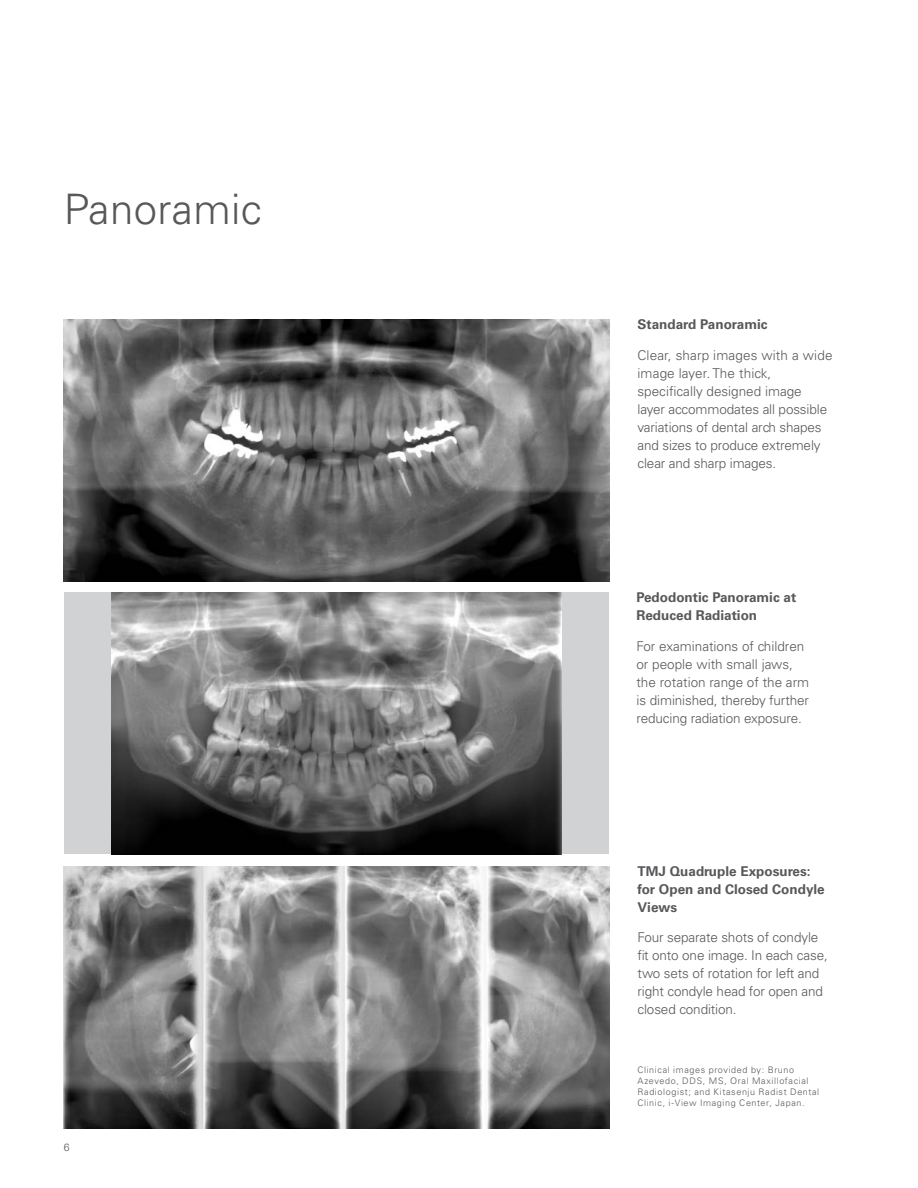
<style>
.page{position:relative;width:918px;height:1188px;background:#fff}
.page>*{position:absolute;margin:0;border:0;box-sizing:border-box;transform-origin:0 0}
.headline_1__28pt{font:300 42px "Univers LT Std";letter-spacing:.01em;color:#57585a}
.copy_bullets{font:300 13.5px/18px "Univers LT Std";letter-spacing:-.01em;color:#57585a}
.copy_bullets-2{font:700 13.5px/18px "Univers LT Std";color:#57585a}
.t1{font:300 10.5px "Univers LT Std";color:#57585a}
.EN_common_footnote_6{font:300 9px/10.8px "Univers LT Std";letter-spacing:.07em;color:#57585a}
</style>
<div class="page">
<img style="left:64px;top:320px;width:545px;height:261px">
<img style="left:64px;top:867px;width:545px;height:261px">
<div style="left:64px;top:593px;width:545px;height:261px;background:#d1d2d4"></div>
<img style="left:112px;top:593px;width:450px;height:261px">
<p class="headline_1__28pt" style="left:64px;top:184px;width:200px">Panoramic</p>
<p class="t1" style="left:64px;top:1141px;width:7px">6</p>
<p class="copy_bullets-2" style="left:638px;top:315px;width:132px">Standard Panoramic</p>
<p class="copy_bullets" style="left:638px;top:346px;width:197px">Clear, sharp images with a wide image layer. The thick, specifically designed image layer accommodates all possible variations of dental arch shapes and sizes to produce extremely clear and sharp images.</p>
<p class="copy_bullets-2" style="left:636px;top:589px;width:161px">Pedodontic Panoramic at<br>Reduced Radiation</p>
<p class="copy_bullets" style="left:636px;top:637px;width:174px">For examinations of children or people with small jaws, the rotation range of the arm is diminished, thereby further reducing radiation exposure.</p>
<p class="copy_bullets-2" style="left:638px;top:862px;width:189px">TMJ Quadruple Exposures: for Open and Closed Condyle<br>Views</p>
<p class="copy_bullets" style="left:638px;top:929px;width:192px">Four separate shots of condyle fit onto one image. In each case, two sets of rotation for left and right condyle head for open and closed condition.</p>
<p class="EN_common_footnote_6" style="left:638px;top:1065px;width:183px">Clinical images provided by: Bruno Azevedo, DDS, MS, Oral Maxillofacial Radiologist; and Kitasenju Radist Dental Clinic, i-View Imaging Center, Japan.</p>
</div>
